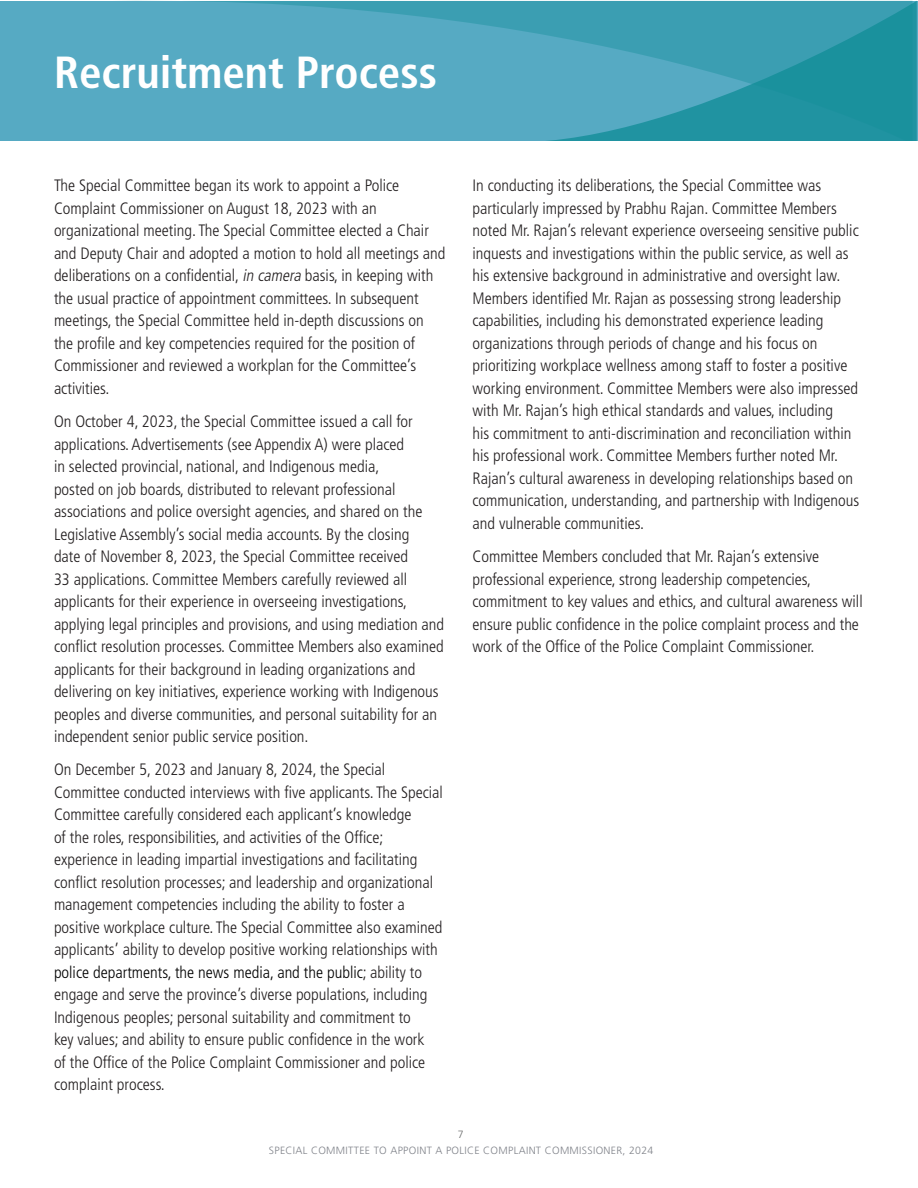
<style>
.page{position:relative;width:918px;height:1188px;background:#fff}
.page>*{position:absolute;margin:0;border:0;box-sizing:border-box;transform-origin:0 0}
.Head_A{font:700 condensed 45px "Frutiger LT Std";color:#fff}
.Text{font:300 condensed 16.5px/22.5px "Frutiger LT Std";color:#231f20}
.t1{font:300 10.5px "Frutiger LT Std";letter-spacing:.03em;color:#80838a}
.t2{font:300 10.5px "Frutiger LT Std";color:#656666}
.s1{font-style:italic}
.s2{color:#000}
</style>
<div class="page">
<div style="left:1px;top:1px;width:917px;height:139px;background:#56aac3"></div>
<svg style="left:199px;top:1px;width:714px;height:139px"></svg>
<p class="Head_A" style="left:54px;top:45px;width:385px">Recruitment Process</p>
<p class="Text" style="left:54px;top:175px;width:393px">The Special Committee began its work to appoint a Police Complaint Commissioner on August 18, 2023 with an organizational meeting. The Special Committee elected a Chair and Deputy Chair and adopted a motion to hold all meetings and deliberations on a confidential, <span class="s1">in camera</span> basis, in keeping with the usual practice of appointment committees. In subsequent meetings, the Special Committee held in-depth discussions on the profile and key competencies required for the position of Commissioner and reviewed a workplan for the Committee’s activities.</p>
<p class="Text" style="left:54px;top:410px;width:392px">On October 4, 2023, the Special Committee issued a call for applications. Advertisements (see Appendix A) were placed<br>in selected provincial, national, and Indigenous media,<br>posted on job boards, distributed to relevant professional associations and police oversight agencies, and shared on the Legislative Assembly’s social media accounts. By the closing<br>date of November 8, 2023, the Special Committee received<br>33 applications. Committee Members carefully reviewed all applicants for their experience in overseeing investigations, applying legal principles and provisions, and using mediation and conflict resolution processes. Committee Members also examined applicants for their background in leading organizations and delivering on key initiatives, experience working with Indigenous peoples and diverse communities, and personal suitability for an independent senior public service position.</p>
<p class="Text" style="left:54px;top:759px;width:391px">On December 5, 2023 and January 8, 2024, the Special Committee conducted interviews with five applicants. The Special Committee carefully considered each applicant’s knowledge<br>of the roles, responsibilities, and activities of the Office; experience in leading impartial investigations and facilitating conflict resolution processes; and leadership and organizational management competencies including the ability to foster a positive workplace culture. The Special Committee also examined applicants’ ability to develop positive working relationships with <span class="s2">police departments, the news media, and the public</span>; ability to engage and serve the province’s diverse populations, including Indigenous peoples; personal suitability and commitment to<br>key values; and ability to ensure public confidence in the work<br>of the Office of the Police Complaint Commissioner and police complaint process.</p>
<p class="Text" style="left:472px;top:175px;width:388px">In conducting its deliberations, the Special Committee was particularly impressed by Prabhu Rajan. Committee Members noted Mr. Rajan’s relevant experience overseeing sensitive public inquests and investigations within the public service, as well as his extensive background in administrative and oversight law.<br>Members identified Mr. Rajan as possessing strong leadership capabilities, including his demonstrated experience leading organizations through periods of change and his focus on prioritizing workplace wellness among staff to foster a positive working environment. Committee Members were also impressed with Mr. Rajan’s high ethical standards and values, including<br>his commitment to anti-discrimination and reconciliation within his professional work. Committee Members further noted Mr.<br>Rajan’s cultural awareness in developing relationships based on communication, understanding, and partnership with Indigenous and vulnerable communities.</p>
<p class="Text" style="left:472px;top:545px;width:392px">Committee Members concluded that Mr. Rajan’s extensive professional experience, strong leadership competencies, commitment to key values and ethics, and cultural awareness will ensure public confidence in the police complaint process and the work of the Office of the Police Complaint Commissioner.</p>
<p class="t2" style="left:458px;top:1129px;width:7px">7</p>
<p class="t1" style="left:269px;top:1144px;width:386px">SPECIAL COMMITTEE TO APPOINT A POLICE COMPLAINT COMMISSIONER, 2024</p>
</div>
